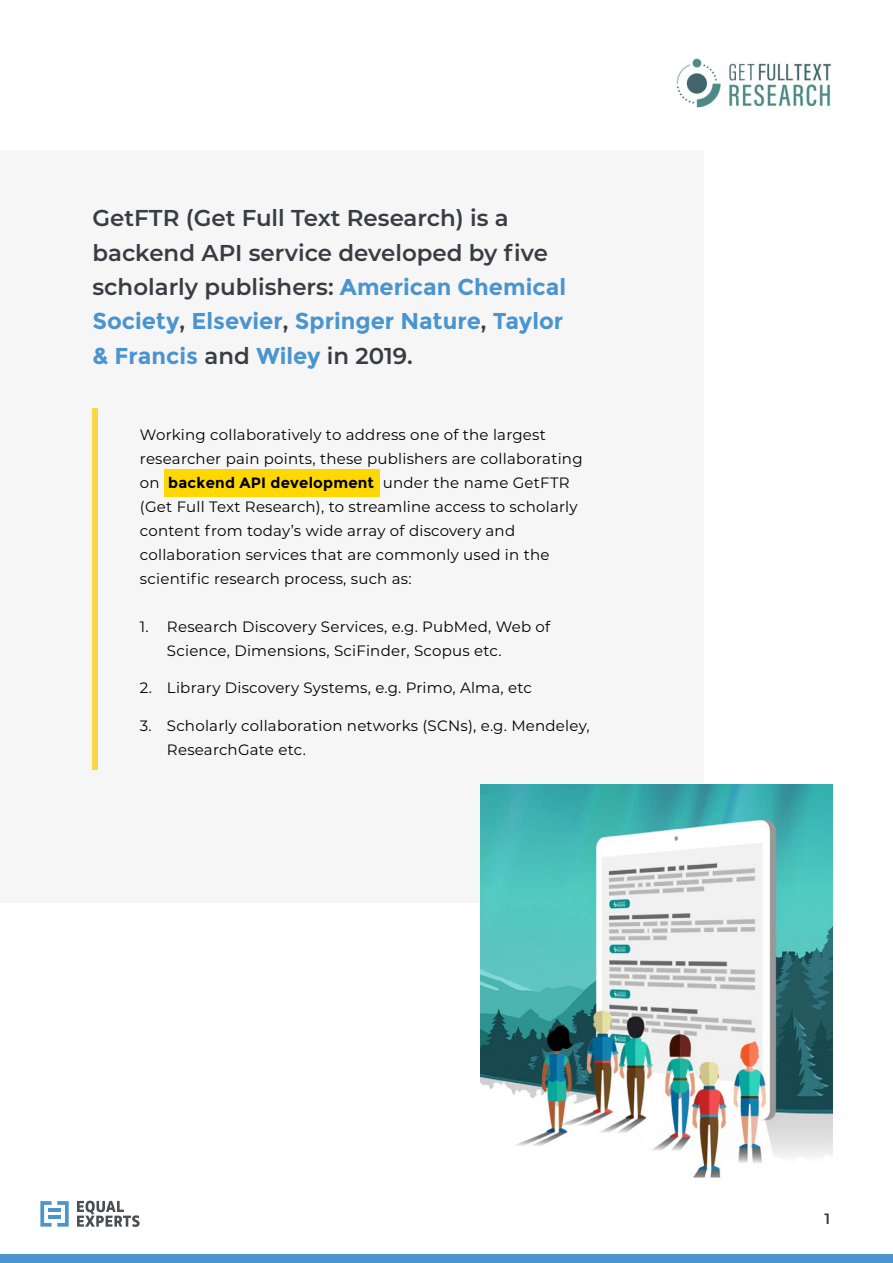
<style>
.page{position:relative;width:893px;height:1263px;background:#fff}
.page>*{position:absolute;margin:0;border:0;box-sizing:border-box;transform-origin:0 0}
.t1{font:600 22.95px/34.3px "Montserrat";color:#383d44}
.t2{font:15px/24px "Montserrat";letter-spacing:.015em;color:#000}
.t3{font:600 15px "Montserrat";color:#383d44}
.s1{font-weight:700;color:#4a94cf}
.s2{font-weight:700}
</style>
<div class="page">
<div style="left:0;top:1254px;width:893px;height:9px;background:#4a94cf"></div>
<svg style="left:40px;top:1201px;width:29px;height:25px"></svg>
<svg style="left:77px;top:1201px;width:63px;height:26px"></svg>
<div style="left:0;top:150px;width:703px;height:753px;background:#f2f1f1"></div>
<div style="left:164px;top:469px;width:215px;height:27px;background:#fed800"></div>
<div style="left:92px;top:408px;width:6px;height:361px;background:#f7d848"></div>
<img style="left:481px;top:784px;width:351px;height:394px">
<img style="left:676px;top:58px;width:156px;height:50px">
<h1 class="t1" style="left:92px;top:200px;width:475px">GetFTR (Get Full Text Research) is a backend API service developed by five scholarly publishers: <span class="s1">American Chemical Society</span>, <span class="s1">Elsevier</span>, <span class="s1">Springer Nature</span>, <span class="s1">Taylor &amp; Francis</span> and <span class="s1">Wiley</span> in 2019.</h1>
<p class="t2" style="left:140px;top:422px;width:444px">Working collaboratively to address one of the largest researcher pain points, these publishers are collaborating on <span class="s2">backend API development</span> under the name GetFTR (Get Full Text Research), to streamline access to scholarly content from today’s wide array of discovery and collaboration services that are commonly used in the scientific research process, such as:</p>
<p class="t2" style="left:167px;top:614px;width:385px;text-indent:-27px">1. Research Discovery Services, e.g. PubMed, Web of<br>Science, Dimensions, SciFinder, Scopus etc.</p>
<p class="t2" style="left:140px;top:675px;width:393px">2. Library Discovery Systems, e.g. Primo, Alma, etc</p>
<p class="t2" style="left:167px;top:713px;width:424px;text-indent:-27px">3. Scholarly collaboration networks (SCNs), e.g. Mendeley,<br>ResearchGate etc.</p>
<p class="t3" style="left:824px;top:1208px;width:7px">1</p>
</div>
